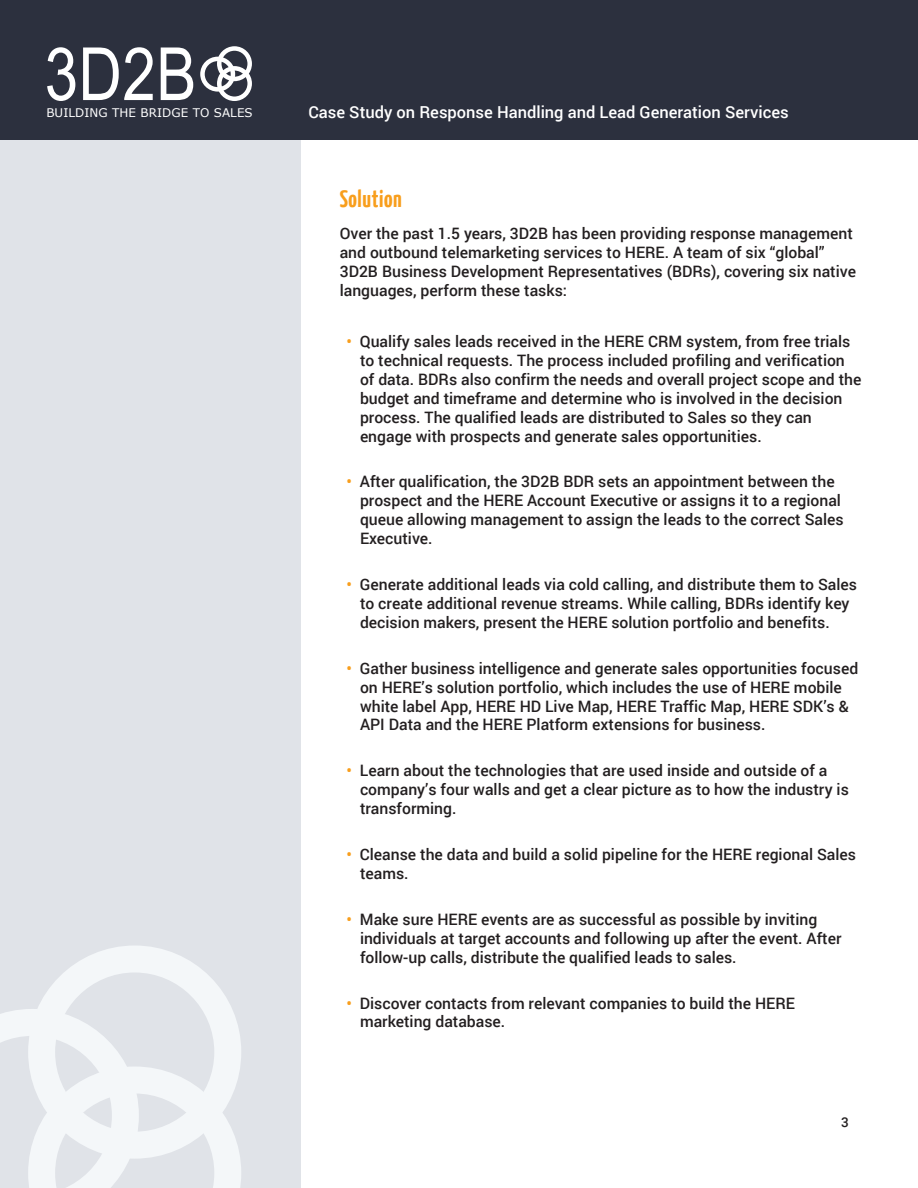
<style>
.page{position:relative;width:918px;height:1188px;background:#fff}
.page>*{position:absolute;margin:0;border:0;box-sizing:border-box;transform-origin:0 0}
.t1{font:73.35px "Arial Narrow";color:#fff}
.Subhead{font:700 24px "Yanone Kaffeesatz";letter-spacing:.025em;color:#f89e1c}
.t2{font:500 16.5px "Roboto";color:#fff}
.Standard_paragraph{font:500 15.75px/18.9px "Roboto";color:#231f20}
.t3{font:500 13.5px "Roboto";color:#231f20}
.t4{font:11.85px "Verdana";letter-spacing:.01em;color:#fff}
.s1{color:#f89e1c}
</style>
<div class="page">
<div style="left:1px;top:136px;width:300px;height:1052px;background:#e0e3e8"></div>
<div style="left:1px;top:1px;width:917px;height:139px;background:#2c303e"></div>
<svg style="left:200px;top:46px;width:52px;height:55px"></svg>
<svg style="left:38px;top:946px;width:194px;height:63px"></svg>
<svg style="left:1px;top:1009px;width:240px;height:179px"></svg>
<h1 class="t1" style="left:45px;top:20px;width:153px">3D2B</h1>
<p class="t4" style="left:46px;top:105px;width:208px">BUILDING THE BRIDGE TO SALES</p>
<p class="t2" style="left:308px;top:103px;width:482px">Case Study on Response Handling and Lead Generation Services</p>
<p class="Subhead" style="left:340px;top:184px;width:64px">Solution</p>
<p class="Standard_paragraph" style="left:340px;top:224px;width:518px">Over the past 1.5 years, 3D2B has been providing response management and outbound telemarketing services to HERE. A team of six “global” 3D2B Business Development Representatives (BDRs), covering six native languages, perform these tasks:</p>
<p class="Standard_paragraph" style="left:360px;top:332px;width:503px;text-indent:-14px"><span class="s1">•</span> Qualify sales leads received in the HERE CRM system, from free trials to technical requests. The process included profiling and verification of data. BDRs also confirm the needs and overall project scope and the budget and timeframe and determine who is involved in the decision process. The qualified leads are distributed to Sales so they can engage with prospects and generate sales opportunities.</p>
<p class="Standard_paragraph" style="left:360px;top:472px;width:485px;text-indent:-14px"><span class="s1">•</span> After qualification, the 3D2B BDR sets an appointment between the prospect and the HERE Account Executive or assigns it to a regional queue allowing management to assign the leads to the correct Sales Executive.</p>
<p class="Standard_paragraph" style="left:360px;top:575px;width:499px;text-indent:-14px"><span class="s1">•</span> Generate additional leads via cold calling, and distribute them to Sales to create additional revenue streams. While calling, BDRs identify key decision makers, present the HERE solution portfolio and benefits.</p>
<p class="Standard_paragraph" style="left:360px;top:659px;width:500px;text-indent:-14px"><span class="s1">•</span> Gather business intelligence and generate sales opportunities focused on HERE’s solution portfolio, which includes the use of HERE mobile white label App, HERE HD Live Map, HERE Traffic Map, HERE SDK’s &amp; API Data and the HERE Platform extensions for business.</p>
<p class="Standard_paragraph" style="left:360px;top:761px;width:490px;text-indent:-14px"><span class="s1">•</span> Learn about the technologies that are used inside and outside of a company’s four walls and get a clear picture as to how the industry is transforming.</p>
<p class="Standard_paragraph" style="left:360px;top:845px;width:498px;text-indent:-14px"><span class="s1">•</span> Cleanse the data and build a solid pipeline for the HERE regional Sales teams.</p>
<p class="Standard_paragraph" style="left:360px;top:910px;width:483px;text-indent:-14px"><span class="s1">•</span> Make sure HERE events are as successful as possible by inviting individuals at target accounts and following up after the event. After follow-up calls, distribute the qualified leads to sales.</p>
<p class="Standard_paragraph" style="left:360px;top:993px;width:437px;text-indent:-14px"><span class="s1">•</span> Discover contacts from relevant companies to build the HERE marketing database.</p>
<p class="t3" style="left:841px;top:1114px;width:9px">3</p>
</div>
